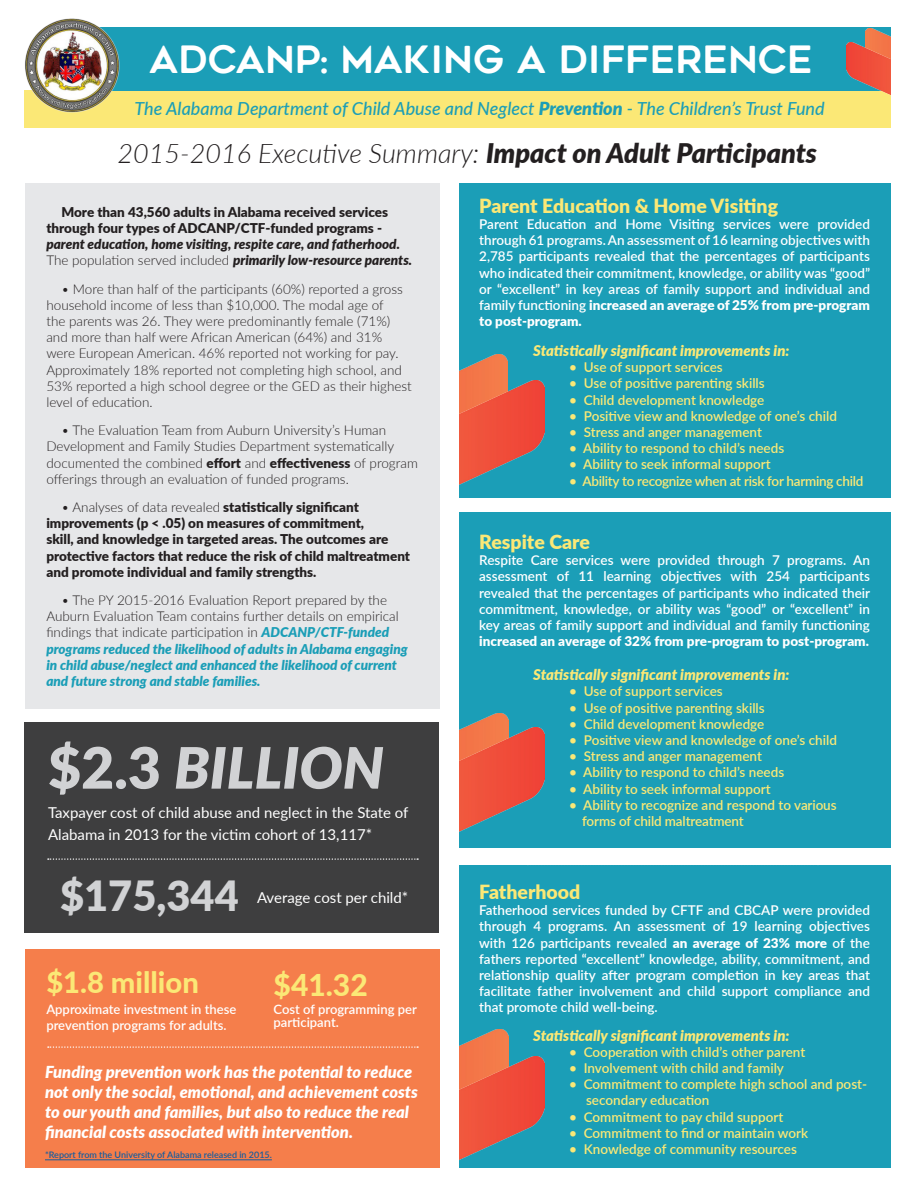
<style>
.page{position:relative;width:918px;height:1188px;background:#fff}
.page>*{position:absolute;margin:0;border:0;box-sizing:border-box;transform-origin:0 0}
.t1{font:italic 900 57px "Lato";color:#d1d2d4}
.t2{font:900 41.55px "Lato";color:#d1d2d4}
.t3{font:37.5px "Geometos Rounded";color:#fff}
.t4{font:800 30px "Lato";color:#fbe876}
.t5{font:800 29.1px "Lato";color:#fbe876}
.t6{font:italic 300 27px "Lato";color:#231f20}
.t7{font:900 19.5px "Lato";color:#fbe876}
.t8{font:italic 500 18px "Lato";color:#1b9eb7}
.t9{font:italic 900 16.5px/19.8px "Lato";color:#fff}
.t10{font:15px/22px "Lato";color:#fff}
.t11{font:italic 900 14.85px "Lato";color:#fbe876}
.t12{font:600 13.5px/16.2px "Lato";color:#fff;text-align:justify}
.t13{font:600 13.5px "Lato";color:#fbe876}
.t14{font:300 13.5px/16.2px "Lato";color:#231f20}
.t15{font:900 13.5px/16.2px "Lato";color:#231f20}
.t16{font:italic 900 13.5px/16.2px "Lato";color:#1b9eb7}
.t17{font:600 13.5px "Lato";letter-spacing:-.02em;color:#fbe876}
.t18{font:600 13.05px/15.6px "Lato";color:#fff}
.t19{font:600 9px "Lato";color:#175d9e}
.s1{font-weight:900}
.s2{font-style:italic}
.s3{font-weight:300}
.s4{font-weight:300;font-style:normal;color:#231f20}
.s5{font-style:normal}
</style>
<div class="page">
<div style="left:25px;top:90px;width:866px;height:38px;background:#fbe876"></div>
<div style="left:24px;top:722px;width:415px;height:210px;background:#3e3e3f"></div>
<div style="left:25px;top:183px;width:414px;height:526px;background:#e6e7e9"></div>
<div style="left:459px;top:865px;width:432px;height:303px;background:#1b9eb7"></div>
<img style="left:459px;top:1030px;width:49px;height:26px">
<img style="left:459px;top:1056px;width:86px;height:104px">
<div style="left:459px;top:513px;width:432px;height:335px;background:#1b9eb7"></div>
<div style="left:459px;top:183px;width:432px;height:315px;background:#1b9eb7"></div>
<div style="left:69px;top:27px;width:822px;height:63px;background:#1b9eb7"></div>
<img style="left:866px;top:28px;width:25px;height:14px">
<img style="left:847px;top:42px;width:44px;height:54px">
<div style="left:25px;top:949px;width:414px;height:219px;background:#f57e4b"></div>
<svg style="left:48px;top:858px;width:370px;height:2px"></svg>
<svg style="left:48px;top:1046px;width:370px;height:2px"></svg>
<img style="left:459px;top:354px;width:49px;height:27px">
<img style="left:459px;top:381px;width:86px;height:104px">
<img style="left:463px;top:713px;width:45px;height:15px">
<img style="left:459px;top:728px;width:86px;height:104px">
<hr style="left:45px;top:1160px;width:227px;height:1px;background:#175d9e">
<img style="left:24px;top:18px;width:107px;height:110px">
<p class="t3" style="left:149px;top:39px;width:665px">ADCANP: MAKING A DIFFERENCE</p>
<p class="t8" style="left:135px;top:95px;width:692px">The Alabama Department of Child Abuse and Neglect <span class="s1">Prevention</span> - The Children’s Trust Fund</p>
<p class="t6" style="left:118px;top:134px;width:701px">2015-2016 Executive Summary: <span class="s1">Impact on Adult Participants</span></p>
<p class="t15" style="left:46px;top:203px;width:367px;text-indent:15px">More than 43,560 adults in Alabama received services through four types of ADCANP/CTF-funded programs - <span class="s2">parent education, home visiting, respite care, and fatherhood.<br></span><span class="s3">The population served included</span> <span class="s2">primarily low-resource parents.</span></p>
<p class="t14" style="left:46px;top:280px;width:367px;text-indent:15px">• More than half of the participants (60%) reported a gross household income of less than $10,000. The modal age of<br>the parents was 26. They were predominantly female (71%) and more than half were African American (64%) and 31% were European American. 46% reported not working for pay.<br>Approximately 18% reported not completing high school, and 53% reported a high school degree or the GED as their highest level of education.</p>
<p class="t14" style="left:46px;top:422px;width:373px;text-indent:15px">• The Evaluation Team from Auburn University’s Human Development and Family Studies Department systematically documented the combined <span class="s1">effort</span> and <span class="s1">effectiveness</span> of program offerings through an evaluation of funded programs.</p>
<p class="t15" style="left:46px;top:498px;width:365px;text-indent:15px"><span class="s3">• Analyses of data revealed</span> statistically significant improvements (p &lt; .05) on measures of commitment,<br>skill, and knowledge in targeted areas. The outcomes are protective factors that reduce the risk of child maltreatment and promote individual and family strengths.</p>
<p class="t16" style="left:46px;top:591px;width:363px;text-indent:15px"><span class="s4">• The PY 2015-2016 Evaluation Report prepared by the Auburn Evaluation Team contains further details on empirical findings that indicate participation in</span> ADCANP/CTF-funded programs reduced the likelihood of adults in Alabama engaging in child abuse/neglect and enhanced the likelihood of current and future strong and stable families.</p>
<p class="t7" style="left:479px;top:191px;width:300px">Parent Education &amp; Home Visiting</p>
<p class="t12" style="left:479px;top:215px;width:392px">Parent Education and Home Visiting services were provided through 61 programs. An assessment of 16 learning objectives with 2,785 participants revealed that the percentages of participants who indicated their commitment, knowledge, or ability was “good” or “excellent” in key areas of family support and individual and family functioning <span class="s1">increased an average of 25% from pre-program to post-program.</span></p>
<p class="t11" style="left:533px;top:340px;width:258px">Statistically significant improvements in:</p>
<p class="t13" style="left:569px;top:358px;width:155px">• Use of support services</p>
<p class="t13" style="left:569px;top:374px;width:197px">• Use of positive parenting skills</p>
<p class="t13" style="left:569px;top:390px;width:197px">• Child development knowledge</p>
<p class="t13" style="left:569px;top:406px;width:269px">• Positive view and knowledge of one’s child</p>
<p class="t13" style="left:569px;top:422px;width:194px">• Stress and anger management</p>
<p class="t13" style="left:569px;top:439px;width:217px">• Ability to respond to child’s needs</p>
<p class="t13" style="left:569px;top:455px;width:203px">• Ability to seek informal support</p>
<p class="t17" style="left:569px;top:471px;width:296px">• Ability to recognize when at risk for harming child</p>
<p class="t7" style="left:479px;top:527px;width:112px">Respite Care</p>
<p class="t12" style="left:479px;top:552px;width:393px">Respite Care services were provided through 7 programs. An assessment of 11 learning objectives with 254 participants revealed that the percentages of participants who indicated their commitment, knowledge, or ability was “good” or “excellent” in key areas of family support and individual and family functioning <span class="s1">increased an average of 32% from pre-program to post-program.</span></p>
<p class="t11" style="left:533px;top:664px;width:258px">Statistically significant improvements in:</p>
<p class="t13" style="left:569px;top:682px;width:155px">• Use of support services</p>
<p class="t13" style="left:569px;top:698px;width:197px">• Use of positive parenting skills</p>
<p class="t13" style="left:569px;top:714px;width:197px">• Child development knowledge</p>
<p class="t13" style="left:569px;top:730px;width:269px">• Positive view and knowledge of one’s child</p>
<p class="t13" style="left:569px;top:747px;width:194px">• Stress and anger management</p>
<p class="t13" style="left:569px;top:763px;width:217px">• Ability to respond to child’s needs</p>
<p class="t13" style="left:569px;top:779px;width:203px">• Ability to seek informal support</p>
<p class="t13" style="left:569px;top:795px;width:269px">• Ability to recognize and respond to various</p>
<p class="t13" style="left:582px;top:811px;width:163px">forms of child maltreatment</p>
<p class="t1" style="left:48px;top:725px;width:337px"><span class="s5">$2.3</span> BILLION</p>
<p class="t10" style="left:48px;top:801px;width:362px">Taxpayer cost of child abuse and neglect in the State of<br>Alabama in 2013 for the victim cohort of 13,117*</p>
<p class="t2" style="left:60px;top:864px;width:180px">$175,344</p>
<p class="t7" style="left:479px;top:877px;width:103px">Fatherhood</p>
<p class="t12" style="left:479px;top:902px;width:392px">Fatherhood services funded by CFTF and CBCAP were provided through 4 programs. An assessment of 19 learning objectives with 126 participants revealed <span class="s1">an average of 23% more</span> of the fathers reported “excellent” knowledge, ability, commitment, and relationship quality after program completion in key areas that facilitate father involvement and child support compliance and that promote child well-being.</p>
<p class="t11" style="left:533px;top:1024px;width:258px">Statistically significant improvements in:</p>
<p class="t13" style="left:569px;top:1042px;width:238px">• Cooperation with child’s other parent</p>
<p class="t13" style="left:569px;top:1058px;width:216px">• Involvement with child and family</p>
<p class="t13" style="left:569px;top:1075px;width:299px">• Commitment to complete high school and post-</p>
<p class="t13" style="left:586px;top:1091px;width:125px">secondary education</p>
<p class="t13" style="left:569px;top:1107px;width:216px">• Commitment to pay child support</p>
<p class="t13" style="left:569px;top:1123px;width:241px">• Commitment to find or maintain work</p>
<p class="t13" style="left:569px;top:1139px;width:229px">• Knowledge of community resources</p>
<p class="t10" style="left:257px;top:886px;width:153px">Average cost per child*</p>
<p class="t5" style="left:46px;top:961px;width:154px">$1.8 million</p>
<p class="t18" style="left:46px;top:1001px;width:192px">Approximate investment in these prevention programs for adults.</p>
<p class="t4" style="left:274px;top:962px;width:96px">$41.32</p>
<p class="t18" style="left:274px;top:1002px;width:145px;line-height:13.5px">Cost of programming per participant.</p>
<p class="t9" style="left:45px;top:1062px;width:374px">Funding prevention work has the potential to reduce not only the social, emotional, and achievement costs to our youth and families, but also to reduce the real financial costs associated with intervention.</p>
<p class="t19" style="left:45px;top:1148px;width:228px">*Report from the University of Alabama released in 2015.</p>
</div>
